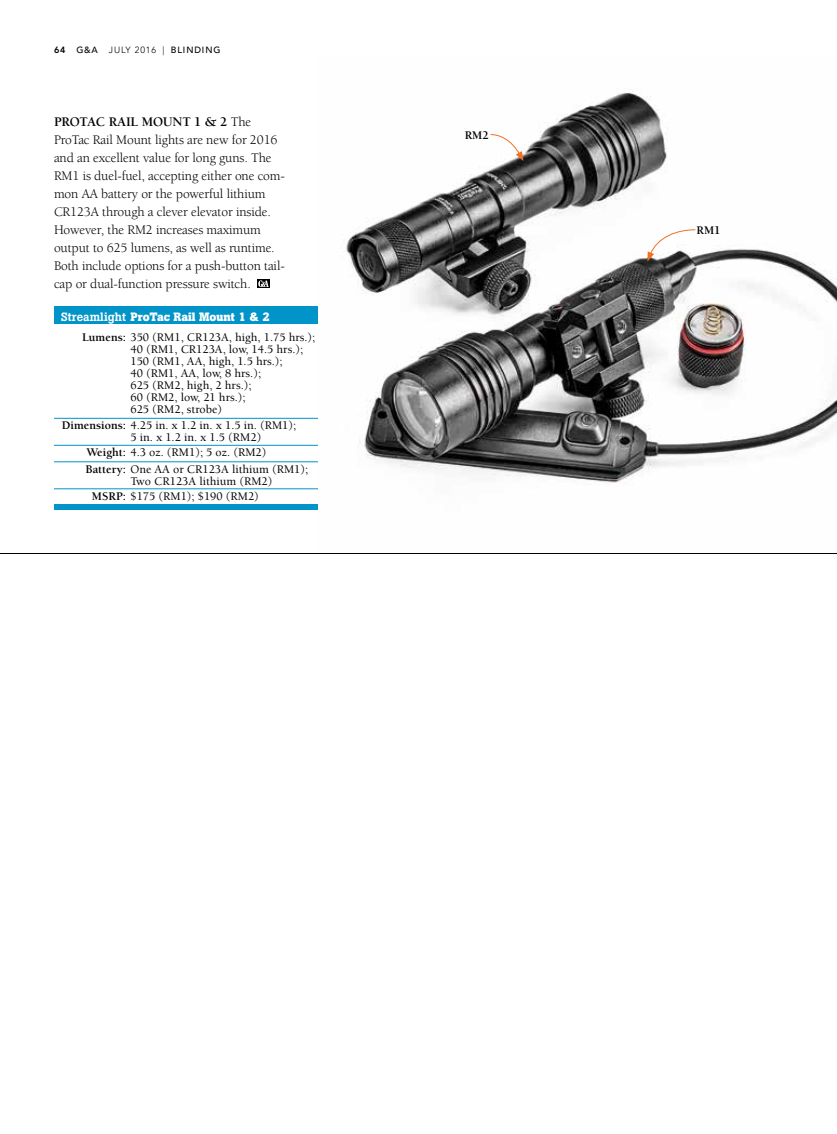
<style>
.page{position:relative;width:837px;height:1134px;background:#fff}
.page>*{position:absolute;margin:0;border:0;box-sizing:border-box;transform-origin:0 0}
.t1{font:13.5px/18px "Berkeley Std";letter-spacing:-.01em;color:#000}
.t2{font:500 12px/12px "Berkeley Std";color:#000}
.t3{font:700 12px "Boton BQ";color:#fff}
.t4{font:700 12px "Berkeley Std";color:#000}
.t5{font:500 9px "Avenir LT Std";letter-spacing:.1em;color:#000}
.s1{font-weight:800}
.s2{font-weight:300}
.s3{font-weight:700}
.s4{font-weight:500}
</style>
<div class="page">
<hr style="left:0;top:553px;width:837px;height:1px;background:#000">
<img style="left:342px;top:91px;width:495px;height:392px">
<div style="left:257px;top:279px;width:12px;height:9px;background:#000"></div>
<svg style="left:258px;top:280px;width:11px;height:7px"></svg>
<div style="left:54px;top:306px;width:264px;height:18px;background:#0094c9"></div>
<hr style="left:54px;top:418px;width:264px;height:1px;background:#0094c9">
<hr style="left:54px;top:445px;width:264px;height:1px;background:#0094c9">
<hr style="left:54px;top:462px;width:264px;height:1px;background:#0094c9">
<hr style="left:54px;top:489px;width:264px;height:1px;background:#0094c9">
<div style="left:54px;top:504px;width:264px;height:6px;background:#0094c9"></div>
<svg style="left:490px;top:134px;width:34px;height:27px"></svg>
<svg style="left:647px;top:229px;width:49px;height:33px"></svg>
<p class="t5" style="left:54px;top:45px;width:167px"><span class="s1">64</span> G&amp;A <span class="s2">july 2016 |</span> blinding</p>
<p class="t1" style="left:54px;top:113px;width:233px"><span class="s3">PROTAC RAIL MOUNT 1 &amp; 2</span> The ProTac Rail Mount lights are new for 2016 and an excellent value for long guns. The RM1 is duel-fuel, accepting either one com&shy;mon AA battery or the powerful lithium CR123A through a clever elevator inside.<br>However, the RM2 increases maximum output to 625 lumens, as well as runtime.<br>Both include options for a push-button tail&shy;cap or dual-function pressure switch.</p>
<p class="t3" style="left:61px;top:310px;width:210px"><span class="s4">Streamlight</span> ProTac Rail Mount 1 &amp; 2</p>
<p class="t2" style="left:130px;top:331px;width:186px;text-indent:-48px"><span class="s3">Lumens:</span> 350 (RM1, CR123A, high, 1.75 hrs.);<br>40 (RM1, CR123A, low, 14.5 hrs.);<br>150 (RM1, AA, high, 1.5 hrs.);<br>40 (RM1, AA, low, 8 hrs.);<br>625 (RM2, high, 2 hrs.);<br>60 (RM2, low, 21 hrs.);<br>625 (RM2, strobe)</p>
<p class="t2" style="left:130px;top:419px;width:167px;text-indent:-69px"><span class="s3">Dimensions:</span> 4.25 in. x 1.2 in. x 1.5 in. (RM1);<br>5 in. x 1.2 in. x 1.5 (RM2)</p>
<p class="t2" style="left:86px;top:444px;width:224px;line-height:16.5px"><span class="s3">Weight:</span> 4.3 oz. (RM1); 5 oz. (RM2)<br><span class="s3">Battery:</span> One AA or CR123A lithium (RM1);</p>
<p class="t2" style="left:92px;top:473px;width:182px;line-height:15px;text-indent:39px">Two CR123A lithium (RM2)<br><span class="s3">MSRP:</span> $175 (RM1); $190 (RM2)</p>
<p class="t4" style="left:465px;top:129px;width:26px">RM2</p>
<p class="t4" style="left:696px;top:224px;width:26px">RM1</p>
</div>
